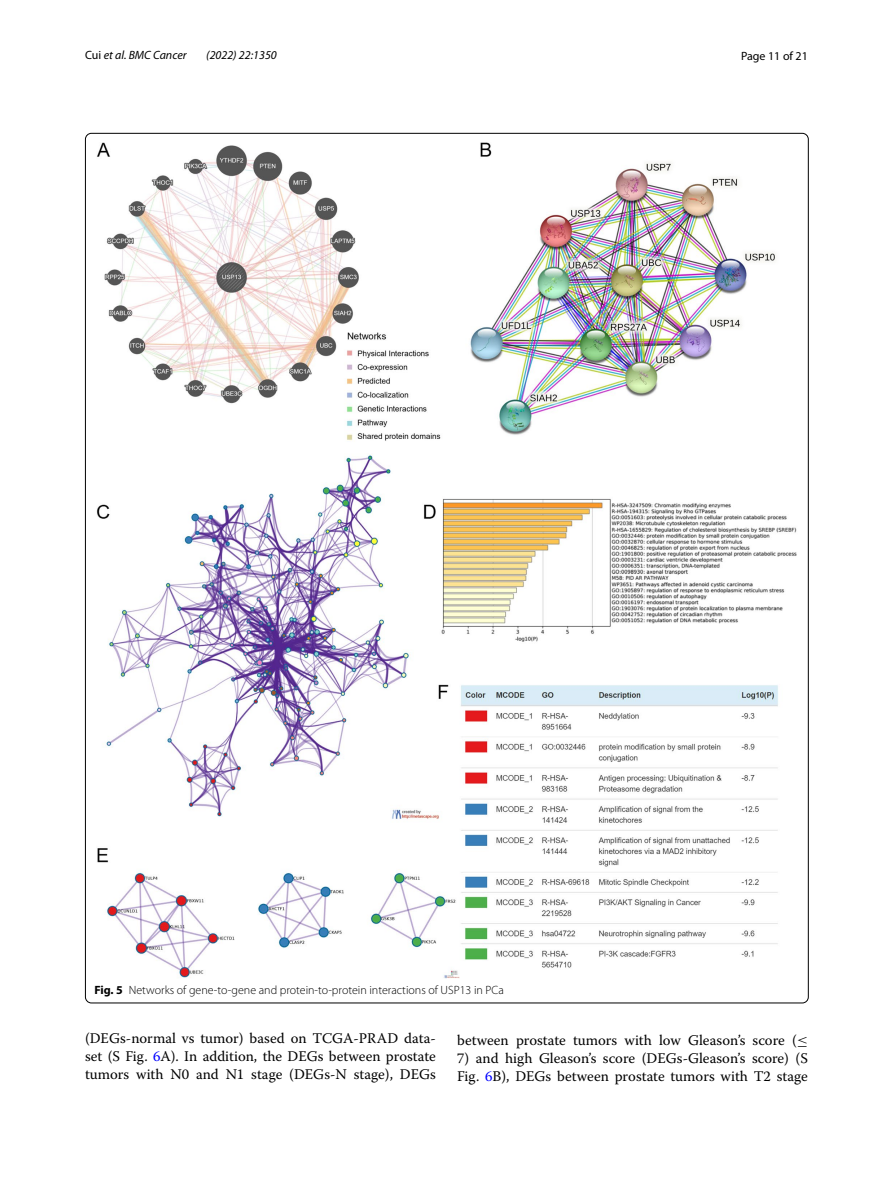
<style>
.page{position:relative;width:893px;height:1187px;background:#fff}
.page>*{position:absolute;margin:0;border:0;box-sizing:border-box;transform-origin:0 0}
.t1{font:14.7px/18px "Warnock Pro";color:#000;text-align:justify}
.t2{font:300 12px "Myriad Pro";color:#000}
.t3{font:italic 12px "Myriad Pro";color:#000}
.t4{font:12px "Myriad Pro";color:#000}
.s1{font-style:normal}
.s2{font-weight:700}
.s3{color:#00f}
.s4{font-family:"MTSY"}
</style>
<div class="page">
<img style="left:97px;top:142px;width:700px;height:836px">
<p class="t3" style="left:85px;top:48px;width:103px"><span class="s1">Cui</span> et al. BMC Cancer</p>
<p class="t3" style="left:206px;top:48px;width:72px">(2022) 22:1350</p>
<p class="t4" style="left:741px;top:48px;width:68px">Page 11 of 21</p>
<p class="t2" style="left:94px;top:983px;width:411px"><span class="s2">Fig. 5</span> Networks of gene-to-gene and protein-to-protein interactions of USP13 in PCa</p>
<p class="t1" style="left:85px;top:1029px;width:352px">(DEGs-normal vs tumor) based on TCGA-PRAD data&shy;set (S Fig. <span class="s3">6</span>A). In addition, the DEGs between prostate tumors with N0 and N1 stage (DEGs-N stage), DEGs</p>
<p class="t1" style="left:457px;top:1031px;width:352px">between prostate tumors with low Gleason’s score (<span class="s4">≤</span></p>
<p class="t1" style="left:457px;top:1049px;width:352px">7) and high Gleason’s score (DEGs-Gleason’s score) (S<br>Fig. <span class="s3">6</span>B), DEGs between prostate tumors with T2 stage</p>
</div>
